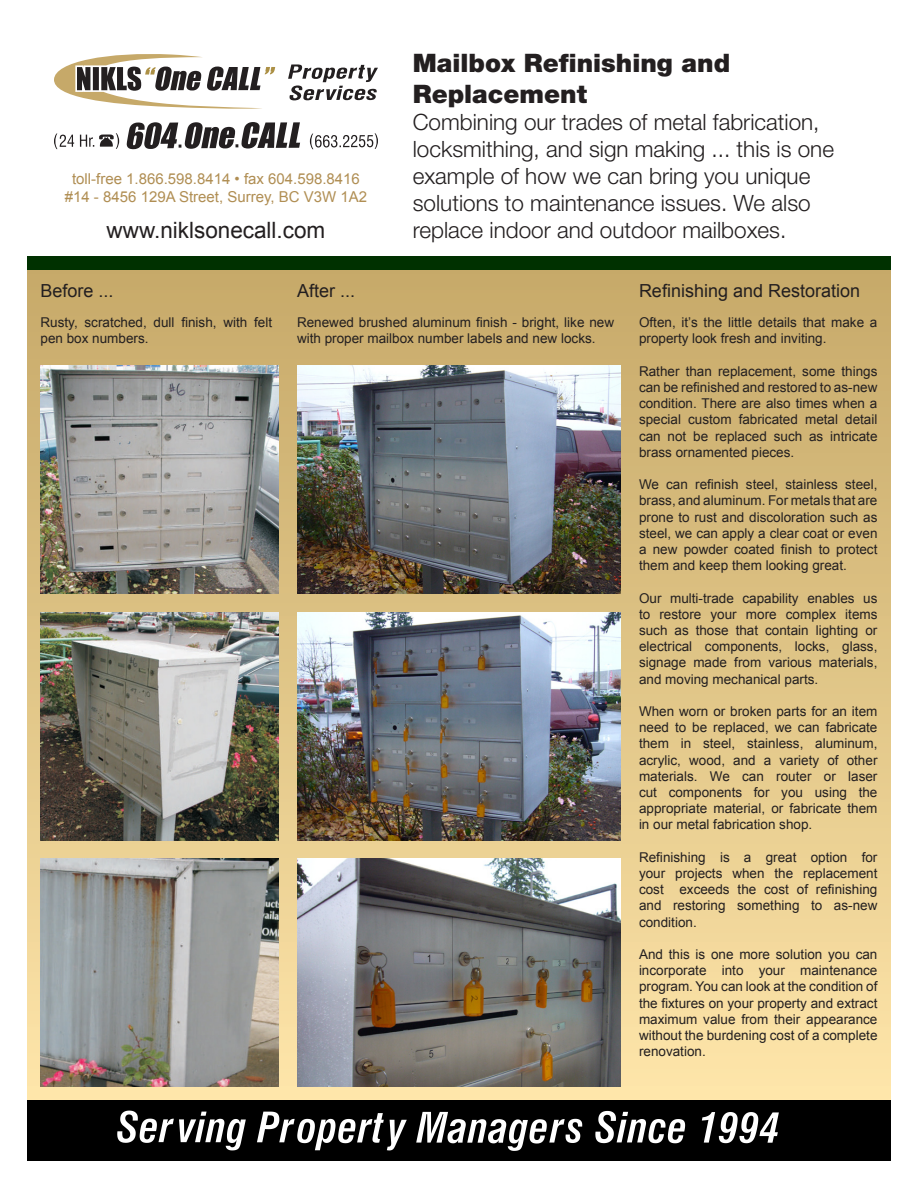
<style>
.page{position:relative;width:918px;height:1188px;background:#fff}
.page>*{position:absolute;margin:0;border:0;box-sizing:border-box;transform-origin:0 0}
.t1{font:900 25.5px/30.6px "Helvetica Neue LT Std";color:#231f20}
.t2{font:300 22.5px/27px "Helvetica Neue LT Std";color:#231f20}
.t3{font:22.5px "Arial";color:#231f20}
.t4{font:18px "Arial";color:#231f20}
.t5{font:15px "Arial";color:#b08e53}
.t6{font:13.5px/16.2px "Arial";color:#231f20;text-align:justify}
</style>
<div class="page">
<div style="left:27px;top:270px;width:864px;height:832px;background:linear-gradient(to bottom,#c5a868,#fde4a8)"></div>
<div style="left:27px;top:1100px;width:864px;height:61px;background:#000"></div>
<svg style="left:117px;top:1111px;width:662px;height:40px"></svg>
<div style="left:27px;top:256px;width:864px;height:14px;background:#003100"></div>
<svg style="left:288px;top:64px;width:90px;height:36px"></svg>
<svg style="left:54px;top:54px;width:221px;height:55px"></svg>
<svg style="left:310px;top:133px;width:68px;height:16px"></svg>
<svg style="left:54px;top:133px;width:65px;height:16px"></svg>
<svg style="left:127px;top:122px;width:173px;height:27px"></svg>
<img style="left:40px;top:366px;width:239px;height:228px">
<img style="left:40px;top:612px;width:239px;height:228px">
<img style="left:297px;top:366px;width:324px;height:228px">
<img style="left:297px;top:612px;width:324px;height:228px">
<img style="left:297px;top:858px;width:324px;height:229px">
<img style="left:40px;top:858px;width:239px;height:229px">
<p class="t5" style="left:72px;top:169px;width:289px">toll-free 1.866.598.8414 • fax 604.598.8416</p>
<p class="t5" style="left:65px;top:187px;width:304px">#14 - 8456 129A Street, Surrey, BC V3W 1A2</p>
<p class="t3" style="left:107px;top:215px;width:220px">www.niklsonecall.com</p>
<p class="t1" style="left:413px;top:48px;width:319px">Mailbox Refinishing and<br>Replacement</p>
<p class="t2" style="left:413px;top:108px;width:423px">Combining our trades of metal fabrication, locksmithing, and sign making ... this is one example of how we can bring you unique solutions to maintenance issues. We also replace indoor and outdoor mailboxes.</p>
<p class="t4" style="left:40px;top:278px;width:75px">Before ...</p>
<p class="t6" style="left:40px;top:315px;width:233px">Rusty, scratched, dull finish, with felt pen box numbers.</p>
<p class="t4" style="left:297px;top:278px;width:60px">After ...</p>
<p class="t6" style="left:297px;top:315px;width:319px">Renewed brushed aluminum finish - bright, like new with proper mailbox number labels and new locks.</p>
<p class="t4" style="left:639px;top:278px;width:223px">Refinishing and Restoration</p>
<p class="t6" style="left:639px;top:315px;width:240px">Often, it’s the little details that make a property look fresh and inviting.</p>
<p class="t6" style="left:639px;top:363px;width:240px">Rather than replacement, some things can be refinished and restored to as-new condition. There are also times when a special custom fabricated metal detail can not be replaced such as intricate brass ornamented pieces.</p>
<p class="t6" style="left:639px;top:477px;width:240px">We can refinish steel, stainless steel, brass, and aluminum. For metals that are prone to rust and discoloration such as steel, we can apply a clear coat or even a new powder coated finish to protect them and keep them looking great.</p>
<p class="t6" style="left:639px;top:590px;width:240px">Our multi-trade capability enables us to restore your more complex items such as those that contain lighting or electrical components, locks, glass, signage made from various materials, and moving mechanical parts.</p>
<p class="t6" style="left:639px;top:703px;width:240px">When worn or broken parts for an item need to be replaced, we can fabricate them in steel, stainless, aluminum, acrylic, wood, and a variety of other materials. We can router or laser cut components for you using the appropriate material, or fabricate them in our metal fabrication shop.</p>
<p class="t6" style="left:639px;top:849px;width:240px">Refinishing is a great option for your projects when the replacement cost exceeds the cost of refinishing and restoring something to as-new condition.</p>
<p class="t6" style="left:639px;top:946px;width:240px">And this is one more solution you can incorporate into your maintenance program. You can look at the condition of the fixtures on your property and extract maximum value from their appearance without the burdening cost of a complete renovation.</p>
</div>
